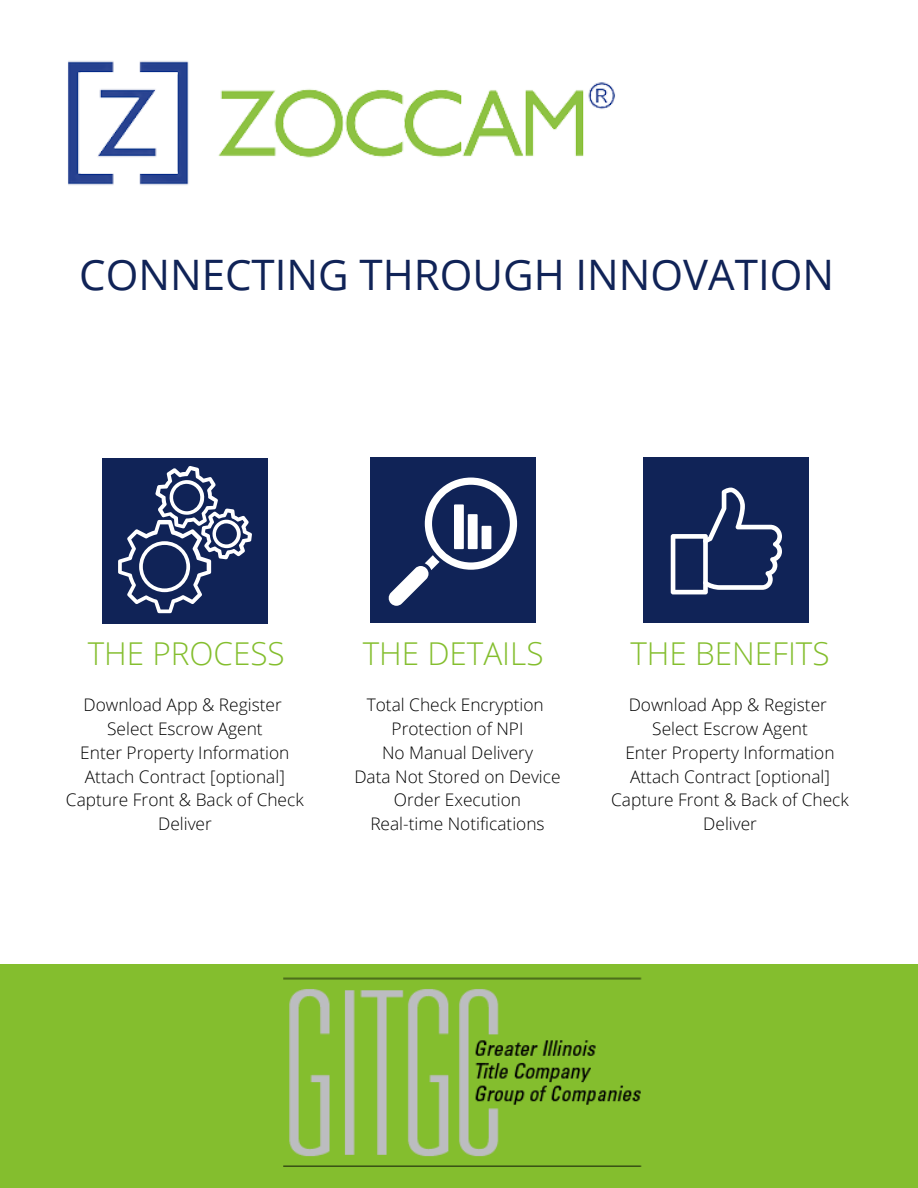
<style>
.page{position:relative;width:918px;height:1188px;background:#fff}
.page>*{position:absolute;margin:0;border:0;box-sizing:border-box;transform-origin:0 0}
.t1{font:42px "Open Sans";color:#102357}
.t2{font:300 31.5px "Open Sans";color:#84be2e}
.t3{font:300 17.4px "Open Sans";color:#000}
</style>
<div class="page">
<img style="left:68px;top:61px;width:547px;height:124px">
<div style="left:103px;top:458px;width:165px;height:165px;background:#102357"></div>
<svg style="left:118px;top:466px;width:134px;height:147px"></svg>
<div style="left:370px;top:457px;width:166px;height:165px;background:#102357"></div>
<div style="left:644px;top:457px;width:165px;height:165px;background:#102357"></div>
<svg style="left:388px;top:478px;width:129px;height:128px"></svg>
<svg style="left:671px;top:488px;width:111px;height:106px"></svg>
<div style="left:0;top:964px;width:918px;height:224px;background:#84be2e"></div>
<img style="left:283px;top:977px;width:358px;height:190px">
<p class="t1" style="left:79px;top:245px;width:756px">CONNECTING THROUGH INNOVATION</p>
<p class="t2" style="left:88px;top:631px;width:199px">THE PROCESS</p>
<p class="t2" style="left:363px;top:631px;width:182px">THE DETAILS</p>
<p class="t2" style="left:630px;top:631px;width:201px">THE BENEFITS</p>
<p class="t3" style="left:84px;top:693px;width:200px">Download App &amp; Register</p>
<p class="t3" style="left:107px;top:716px;width:157px">Select Escrow Agent</p>
<p class="t3" style="left:80px;top:740px;width:211px">Enter Property Information</p>
<p class="t3" style="left:85px;top:764px;width:201px">Attach Contract [optional]</p>
<p class="t3" style="left:66px;top:788px;width:239px">Capture Front &amp; Back of Check</p>
<p class="t3" style="left:158px;top:812px;width:55px">Deliver</p>
<p class="t3" style="left:367px;top:693px;width:179px">Total Check Encryption</p>
<p class="t3" style="left:392px;top:716px;width:133px">Protection of NPI</p>
<p class="t3" style="left:382px;top:740px;width:152px">No Manual Delivery</p>
<p class="t3" style="left:354px;top:764px;width:208px">Data Not Stored on Device</p>
<p class="t3" style="left:394px;top:788px;width:129px">Order Execution</p>
<p class="t3" style="left:370px;top:812px;width:176px">Real-time Notifications</p>
<p class="t3" style="left:629px;top:693px;width:200px">Download App &amp; Register</p>
<p class="t3" style="left:652px;top:716px;width:157px">Select Escrow Agent</p>
<p class="t3" style="left:625px;top:740px;width:211px">Enter Property Information</p>
<p class="t3" style="left:630px;top:764px;width:201px">Attach Contract [optional]</p>
<p class="t3" style="left:611px;top:788px;width:239px">Capture Front &amp; Back of Check</p>
<p class="t3" style="left:703px;top:812px;width:55px">Deliver</p>
</div>
